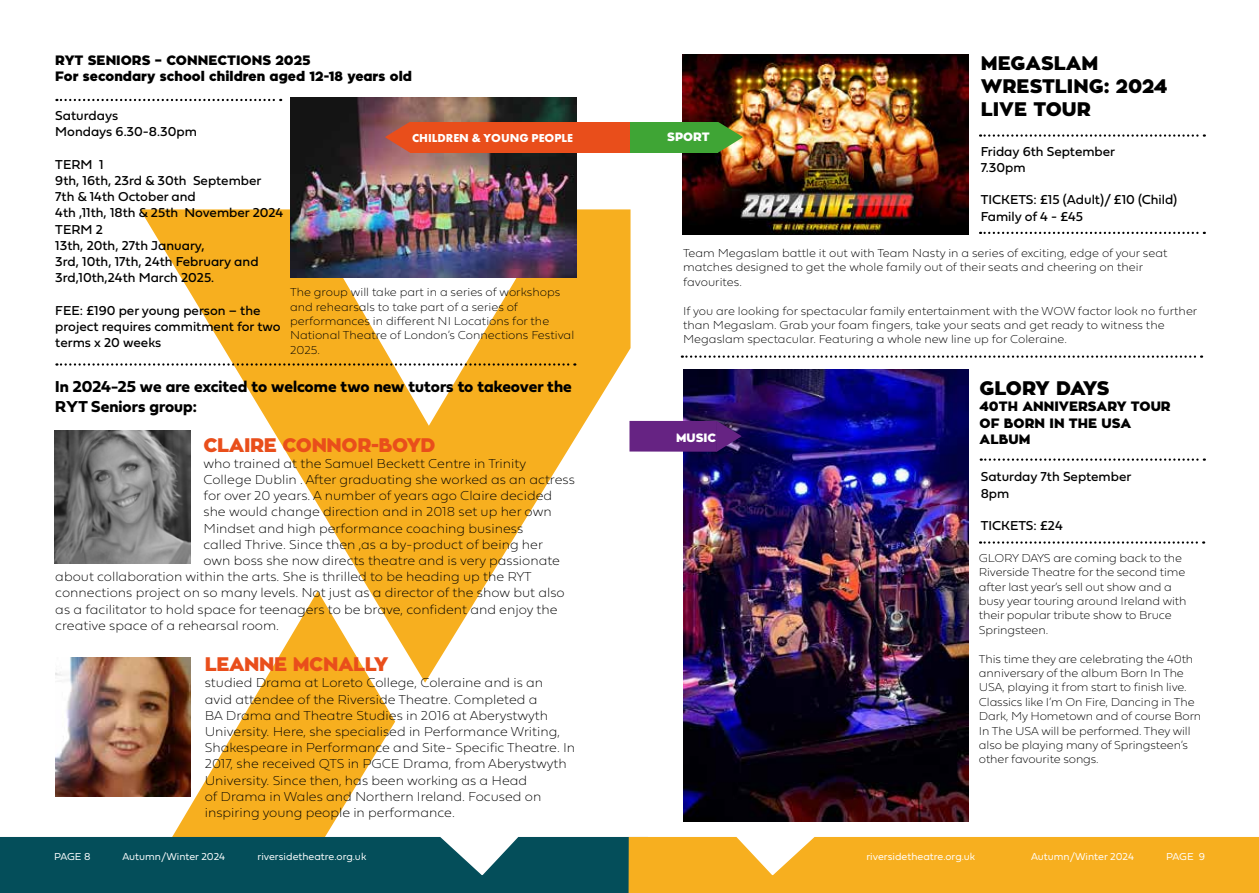
<style>
.page{position:relative;width:1259px;height:893px;background:#fff}
.page>*{position:absolute;margin:0;border:0;box-sizing:border-box;transform-origin:0 0}
.t1{font:900 19.5px "Zona Pro";letter-spacing:-.02em;color:#e94e1b}
.t2{font:900 19.5px/23.4px "Zona Pro";color:#000}
.t3{font:900 19.5px "Zona Pro";letter-spacing:-.035em;color:#000}
.t4{font:16.5px/19.8px "Fieldwork Geo Bold";color:#000}
.t5{font:13.5px/16.2px "Fieldwork Geo Hair";color:#000}
.t6{font:13.5px/16.2px "Fieldwork Geo Regular";color:#000}
.t7{font:900 13.5px/16.2px "Zona Pro";color:#000}
.t8{font:12px/14.4px "Fieldwork Geo Hair";letter-spacing:-.005em;color:#000}
.t9{font:700 12px "Futura PT";color:#fff}
.t10{font:900 12px "Zona Pro";color:#fff}
.t11{font:10.5px "Fieldwork Geo Light";color:#fff}
</style>
<div class="page">
<svg style="left:140px;top:209px;width:490px;height:474px;fill:#f7af1f"></svg>
<svg style="left:169px;top:591px;width:226px;height:245px;fill:#f7af1f"></svg>
<svg style="left:0;top:836px;width:1259px;height:57px;background:#858546"></svg>
<img style="left:54px;top:430px;width:137px;height:133px">
<img style="left:682px;top:54px;width:286px;height:180px">
<svg style="left:980px;top:232px;width:224px;height:2px"></svg>
<svg style="left:980px;top:134px;width:224px;height:3px"></svg>
<svg style="left:718px;top:122px;width:25px;height:31px"></svg>
<div style="left:629px;top:122px;width:89px;height:31px;background:#3fa535"></div>
<svg style="left:980px;top:541px;width:224px;height:3px"></svg>
<svg style="left:980px;top:458px;width:224px;height:3px"></svg>
<img style="left:683px;top:370px;width:285px;height:452px">
<svg style="left:716px;top:421px;width:25px;height:31px"></svg>
<div style="left:629px;top:421px;width:87px;height:31px;background:#662383"></div>
<svg style="left:682px;top:355px;width:520px;height:3px"></svg>
<img style="left:290px;top:98px;width:286px;height:180px">
<svg style="left:56px;top:363px;width:519px;height:3px"></svg>
<svg style="left:56px;top:99px;width:225px;height:2px"></svg>
<img style="left:55px;top:658px;width:136px;height:138px">
<svg style="left:385px;top:122px;width:25px;height:31px"></svg>
<div style="left:410px;top:122px;width:219px;height:31px;background:#e94e1b"></div>
<p class="t7" style="left:55px;top:52px;width:358px">RYT SENIORS – CONNECTIONS 2025<br>For secondary school children aged 12-18 years old</p>
<p class="t6" style="left:55px;top:107px;width:143px">Saturdays<br>Mondays 6.30-8.30pm</p>
<p class="t6" style="left:55px;top:156px;width:229px">TERM 1<br>9th, 16th, 23rd &amp; 30th September<br>7th &amp; 14th October and<br>4th ,11th, 18th &amp; 25th November 2024<br>TERM 2<br>13th, 20th, 27th January,<br>3rd, 10th, 17th, 24th February and<br>3rd,10th,24th March 2025.</p>
<p class="t6" style="left:55px;top:301px;width:227px">FEE: £190 per young person – the project requires commitment for two terms x 20 weeks</p>
<p class="t9" style="left:412px;top:130px;width:162px">CHILDREN &amp; YOUNG PEOPLE</p>
<p class="t8" style="left:290px;top:284px;width:286px">The group will take part in a series of workshops and rehearsals to take part of a series of performances in different NI Locations for the National Theatre of London’s Connections Festival 2025.</p>
<p class="t4" style="left:55px;top:376px;width:518px">In 2024-25 we are excited to welcome two new tutors to takeover the<br>RYT Seniors group:</p>
<h1 class="t1" style="left:203px;top:432px;width:233px">CLAIRE CONNOR-BOYD</h1>
<p class="t5" style="left:203px;top:454px;width:324px">who trained at the Samuel Beckett Centre in Trinity</p>
<p class="t5" style="left:203px;top:471px;width:373px">College Dublin . After graduating she worked as an actress</p>
<p class="t5" style="left:203px;top:487px;width:350px">for over 20 years. A number of years ago Claire decided</p>
<p class="t5" style="left:203px;top:503px;width:350px">she would change direction and in 2018 set up her own</p>
<p class="t5" style="left:203px;top:519px;width:321px">Mindset and high performance coaching business</p>
<p class="t5" style="left:203px;top:535px;width:341px">called Thrive. Since then ,as a by-product of being her</p>
<p class="t5" style="left:203px;top:552px;width:358px">own boss she now directs theatre and is very passionate</p>
<p class="t5" style="left:55px;top:568px;width:478px">about collaboration within the arts. She is thrilled to be heading up the RYT</p>
<p class="t5" style="left:55px;top:584px;width:511px">connections project on so many levels. Not just as a director of the show but also</p>
<p class="t5" style="left:55px;top:600px;width:504px">as a facilitator to hold space for teenagers to be brave, confident and enjoy the</p>
<p class="t5" style="left:55px;top:616px;width:225px">creative space of a rehearsal room.</p>
<h1 class="t1" style="left:205px;top:651px;width:185px">LEANNE MCNALLY</h1>
<p class="t5" style="left:205px;top:674px;width:372px">studied Drama at Loreto College, Coleraine and is an<br>avid attendee of the Riverside Theatre. Completed a<br>BA Drama and Theatre Studies in 2016 at Aberystwyth University. Here, she specialised in Performance Writing, Shakespeare in Performance and Site- Specific Theatre. In 2017, she received QTS in PGCE Drama, from Aberystwyth University. Since then, has been working as a Head<br>of Drama in Wales and Northern Ireland. Focused on inspiring young people in performance.</p>
<p class="t10" style="left:667px;top:129px;width:44px">SPORT</p>
<h1 class="t2" style="left:980px;top:52px;width:188px">MEGASLAM<br>WRESTLING: 2024<br>LIVE TOUR</h1>
<p class="t6" style="left:980px;top:143px;width:136px">Friday 6th September<br>7.30pm</p>
<p class="t6" style="left:980px;top:191px;width:198px">TICKETS: £15 (Adult)/ £10 (Child)<br>Family of 4 - £45</p>
<p class="t8" style="left:683px;top:245px;width:486px">Team Megaslam battle it out with Team Nasty in a series of exciting, edge of your seat matches designed to get the whole family out of their seats and cheering on their favourites.</p>
<p class="t8" style="left:683px;top:303px;width:516px">If you are looking for spectacular family entertainment with the WOW factor look no further than Megaslam. Grab your foam fingers, take your seats and get ready to witness the<br>Megaslam spectacular. Featuring a whole new line up for Coleraine.</p>
<p class="t10" style="left:676px;top:430px;width:42px">MUSIC</p>
<h1 class="t3" style="left:979px;top:375px;width:131px">GLORY DAYS</h1>
<p class="t7" style="left:979px;top:399px;width:192px">40TH ANNIVERSARY TOUR<br>OF BORN IN THE USA<br>ALBUM</p>
<p class="t6" style="left:980px;top:468px;width:152px">Saturday 7th September<br>8pm</p>
<p class="t6" style="left:980px;top:517px;width:83px">TICKETS: £24</p>
<p class="t8" style="left:979px;top:550px;width:209px">GLORY DAYS are coming back to the<br>Riverside Theatre for the second time after last year’s sell out show and a busy year touring around Ireland with their popular tribute show to Bruce<br>Springsteen.</p>
<p class="t8" style="left:979px;top:651px;width:224px">This time they are celebrating the 40th anniversary of the album Born In The USA, playing it from start to finish live.<br>Classics like I’m On Fire, Dancing in The Dark, My Hometown and of course Born In The USA will be performed. They will also be playing many of Springsteen’s other favourite songs.</p>
<p class="t11" style="left:54px;top:848px;width:38px">PAGE 8</p>
<p class="t11" style="left:122px;top:848px;width:104px">Autumn/Winter 2024</p>
<p class="t11" style="left:257px;top:848px;width:110px">riversidetheatre.org.uk</p>
<p class="t11" style="left:866px;top:848px;width:110px">riversidetheatre.org.uk</p>
<p class="t11" style="left:1031px;top:848px;width:104px">Autumn/Winter 2024</p>
<p class="t11" style="left:1166px;top:848px;width:40px">PAGE 9</p>
</div>
